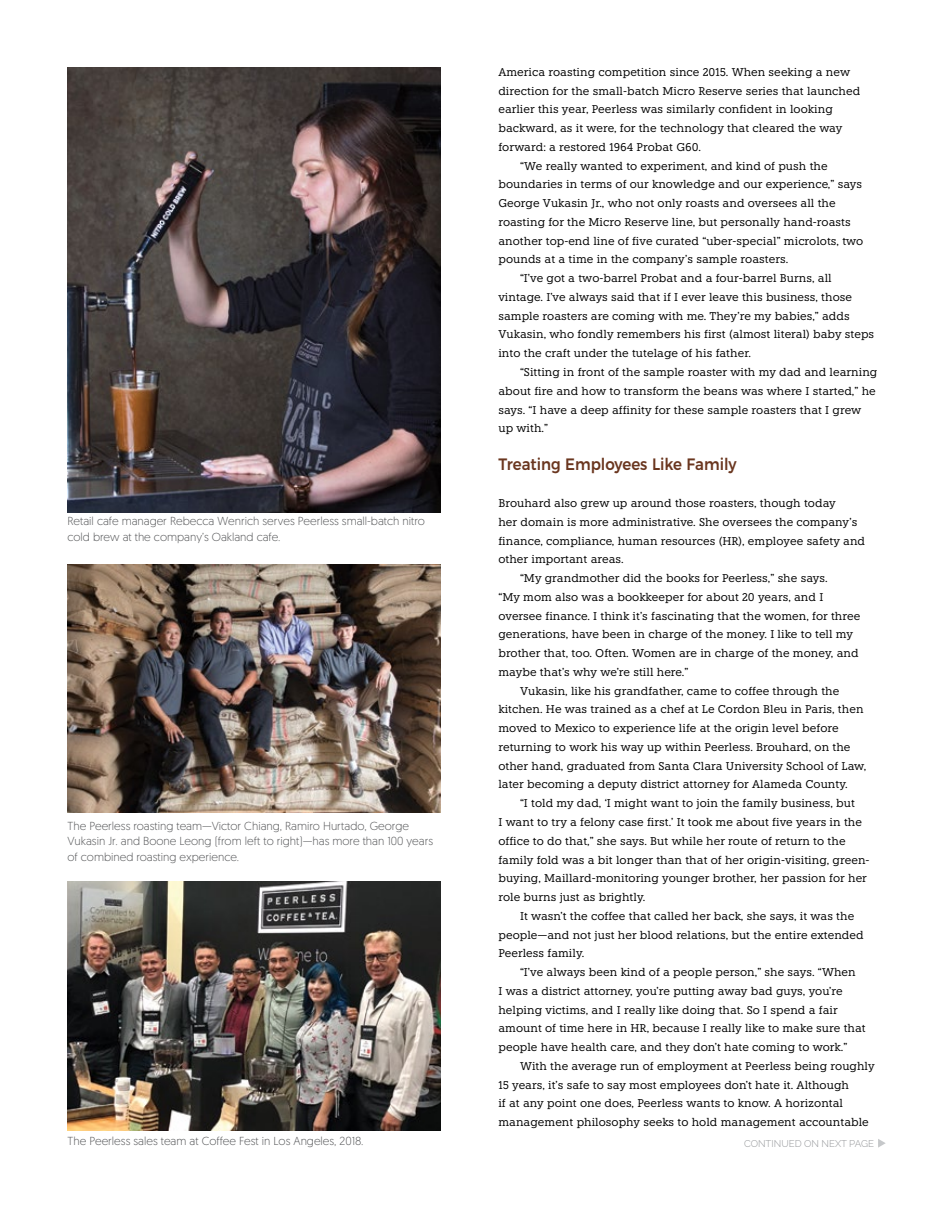
<style>
.page{position:relative;width:945px;height:1215px;background:#fff}
.page>*{position:absolute;margin:0;border:0;box-sizing:border-box;transform-origin:0 0}
.t1{font:500 16.5px "Montserrat";color:#6a361f;scale:.91 1}
.t2{font:300 11.7px/15.8px "Geomanist";color:#58595b}
.t3{font:11.25px "Knile";color:#000}
.t4{font:300 9.75px "Raleway";color:#939598}
</style>
<div class="page">
<svg style="left:878px;top:1139px;width:8px;height:9px"></svg>
<img style="left:68px;top:564px;width:373px;height:249px">
<img style="left:68px;top:882px;width:373px;height:248px">
<img style="left:68px;top:68px;width:373px;height:444px">
<p class="t2" style="left:68px;top:512px;width:359px">Retail cafe manager Rebecca Wenrich serves Peerless small-batch nitro cold brew at the company’s Oakland cafe.</p>
<p class="t2" style="left:68px;top:817px;width:367px">The Peerless roasting team—Victor Chiang, Ramiro Hurtado, George<br>Vukasin Jr. and Boone Leong (from left to right)—has more than 100 years of combined roasting experience.</p>
<p class="t2" style="left:68px;top:1133px;width:297px">The Peerless sales team at Coffee Fest in Los Angeles, 2018.</p>
<p class="t3" style="left:498px;top:65px;width:353px">America roasting competition since 2015. When seeking a new</p>
<p class="t3" style="left:498px;top:84px;width:364px">direction for the small-batch Micro Reserve series that launched</p>
<p class="t3" style="left:498px;top:103px;width:336px">earlier this year, Peerless was similarly confident in looking</p>
<p class="t3" style="left:498px;top:122px;width:345px">backward, as it were, for the technology that cleared the way</p>
<p class="t3" style="left:498px;top:140px;width:204px">forward: a restored 1964 Probat G60.</p>
<p class="t3" style="left:520px;top:159px;width:309px">“We really wanted to experiment, and kind of push the</p>
<p class="t3" style="left:498px;top:178px;width:365px">boundaries in terms of our knowledge and our experience,” says</p>
<p class="t3" style="left:498px;top:197px;width:339px">George Vukasin Jr., who not only roasts and oversees all the</p>
<p class="t3" style="left:498px;top:215px;width:354px">roasting for the Micro Reserve line, but personally hand-roasts</p>
<p class="t3" style="left:498px;top:234px;width:367px">another top-end line of five curated “uber-special” microlots, two</p>
<p class="t3" style="left:498px;top:253px;width:291px">pounds at a time in the company’s sample roasters.</p>
<p class="t3" style="left:520px;top:272px;width:313px">“I’ve got a two-barrel Probat and a four-barrel Burns, all</p>
<p class="t3" style="left:498px;top:290px;width:355px">vintage. I’ve always said that if I ever leave this business, those</p>
<p class="t3" style="left:498px;top:309px;width:353px">sample roasters are coming with me. They’re my babies,” adds</p>
<p class="t3" style="left:498px;top:328px;width:377px">Vukasin, who fondly remembers his first (almost literal) baby steps</p>
<p class="t3" style="left:498px;top:347px;width:254px">into the craft under the tutelage of his father.</p>
<p class="t3" style="left:520px;top:365px;width:359px">“Sitting in front of the sample roaster with my dad and learning</p>
<p class="t3" style="left:498px;top:384px;width:379px">about fire and how to transform the beans was where I started,” he</p>
<p class="t3" style="left:498px;top:403px;width:364px">says. “I have a deep affinity for these sample roasters that I grew</p>
<p class="t3" style="left:498px;top:422px;width:51px">up with.”</p>
<h1 class="t1" style="left:498px;top:451px;width:263px">Treating Employees Like Family</h1>
<p class="t3" style="left:498px;top:497px;width:339px">Brouhard also grew up around those roasters, though today</p>
<p class="t3" style="left:498px;top:515px;width:360px">her domain is more administrative. She oversees the company’s</p>
<p class="t3" style="left:498px;top:534px;width:368px">finance, compliance, human resources (HR), employee safety and</p>
<p class="t3" style="left:498px;top:553px;width:127px">other important areas.</p>
<p class="t3" style="left:520px;top:572px;width:309px">“My grandmother did the books for Peerless,” she says.</p>
<p class="t3" style="left:498px;top:590px;width:326px">“My mom also was a bookkeeper for about 20 years, and I</p>
<p class="t3" style="left:498px;top:609px;width:364px">oversee finance. I think it’s fascinating that the women, for three</p>
<p class="t3" style="left:498px;top:628px;width:356px">generations, have been in charge of the money. I like to tell my</p>
<p class="t3" style="left:498px;top:647px;width:362px">brother that, too. Often. Women are in charge of the money, and</p>
<p class="t3" style="left:498px;top:665px;width:191px">maybe that’s why we’re still here.”</p>
<p class="t3" style="left:520px;top:684px;width:321px">Vukasin, like his grandfather, came to coffee through the</p>
<p class="t3" style="left:498px;top:703px;width:367px">kitchen. He was trained as a chef at Le Cordon Bleu in Paris, then</p>
<p class="t3" style="left:498px;top:722px;width:342px">moved to Mexico to experience life at the origin level before</p>
<p class="t3" style="left:498px;top:740px;width:354px">returning to work his way up within Peerless. Brouhard, on the</p>
<p class="t3" style="left:498px;top:759px;width:369px">other hand, graduated from Santa Clara University School of Law,</p>
<p class="t3" style="left:498px;top:778px;width:351px">later becoming a deputy district attorney for Alameda County.</p>
<p class="t3" style="left:520px;top:797px;width:336px">“I told my dad, ‘I might want to join the family business, but</p>
<p class="t3" style="left:498px;top:815px;width:365px">I want to try a felony case first.’ It took me about five years in the</p>
<p class="t3" style="left:498px;top:834px;width:349px">office to do that,” she says. But while her route of return to the</p>
<p class="t3" style="left:498px;top:853px;width:373px">family fold was a bit longer than that of her origin-visiting, green-</p>
<p class="t3" style="left:498px;top:872px;width:370px">buying, Maillard-monitoring younger brother, her passion for her</p>
<p class="t3" style="left:498px;top:890px;width:148px">role burns just as brightly.</p>
<p class="t3" style="left:520px;top:909px;width:336px">It wasn’t the coffee that called her back, she says, it was the</p>
<p class="t3" style="left:498px;top:928px;width:367px">people—and not just her blood relations, but the entire extended</p>
<p class="t3" style="left:498px;top:947px;width:88px">Peerless family.</p>
<p class="t3" style="left:520px;top:965px;width:337px">“I’ve always been kind of a people person,” she says. “When</p>
<p class="t3" style="left:498px;top:984px;width:346px">I was a district attorney, you’re putting away bad guys, you’re</p>
<p class="t3" style="left:498px;top:1003px;width:341px">helping victims, and I really like doing that. So I spend a fair</p>
<p class="t3" style="left:498px;top:1022px;width:369px">amount of time here in HR, because I really like to make sure that</p>
<p class="t3" style="left:498px;top:1040px;width:350px">people have health care, and they don’t hate coming to work.”</p>
<p class="t3" style="left:520px;top:1059px;width:356px">With the average run of employment at Peerless being roughly</p>
<p class="t3" style="left:498px;top:1078px;width:352px">15 years, it’s safe to say most employees don’t hate it. Although</p>
<p class="t3" style="left:498px;top:1097px;width:346px">if at any point one does, Peerless wants to know. A horizontal</p>
<p class="t3" style="left:498px;top:1115px;width:372px">management philosophy seeks to hold management accountable</p>
<p class="t4" style="left:744px;top:1137px;width:132px">CONTINUED ON NEXT PAGE</p>
</div>
